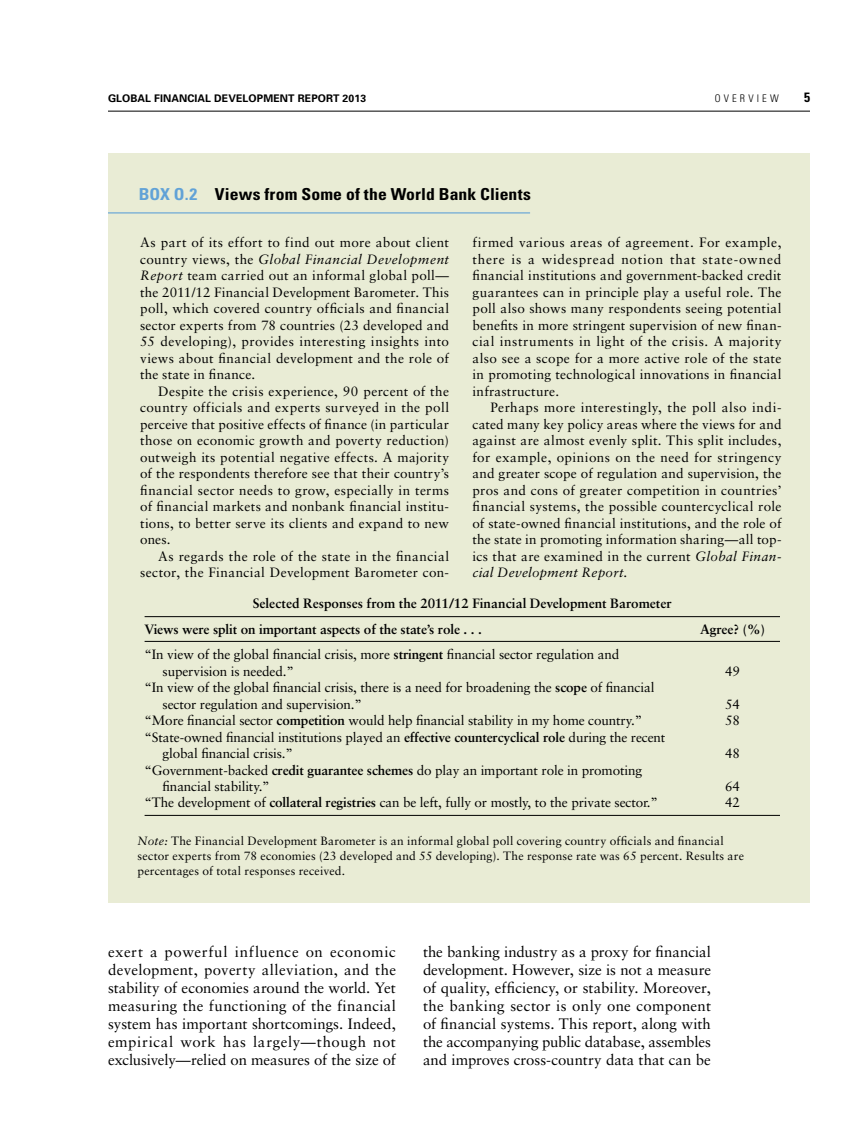
<style>
.page{position:relative;width:864px;height:1134px;background:#fff}
.page>*{position:absolute;margin:0;border:0;box-sizing:border-box;transform-origin:0 0}
.t1{font:700 condensed 16.5px "Univers";letter-spacing:.005em;color:#000;scale:1.07 1}
.t2{font:15px/18px "Sabon";letter-spacing:-.005em;color:#000;text-align:justify}
.t3{font:13.5px/16.5px "Sabon";letter-spacing:-.01em;color:#000;text-align:justify}
.t4{font:700 13.5px/25.5px "Sabon";letter-spacing:-.01em;color:#000}
.t5{font:13.5px/16.5px "Sabon";letter-spacing:.025em;color:#000;text-align:right}
.t6{font:700 condensed 13.5px "Univers";color:#000}
.t7{font:12px/15px "Sabon";letter-spacing:.015em;color:#000}
.t8{font:700 10.5px "Univers";letter-spacing:.01em;color:#000}
.t9{font:300 condensed 10.5px "Univers";letter-spacing:.3em;color:#000}
.s1{color:#61a2d7}
.s2{font-style:italic}
.s3{font-weight:700}
</style>
<div class="page">
<hr style="left:108px;top:111px;width:702px;height:1px;background:#000">
<div style="left:108px;top:153px;width:702px;height:750px;background:#e9ecd5"></div>
<hr style="left:108px;top:212px;width:422px;height:1px;background:#61a2d7">
<hr style="left:145px;top:616px;width:635px;height:1px;background:#000">
<hr style="left:145px;top:641px;width:635px;height:1px;background:#000">
<hr style="left:145px;top:815px;width:635px;height:1px;background:#000">
<p class="t8" style="left:108px;top:91px;width:260px">GLOBAL FINANCIAL DEVELOPMENT REPORT 2013</p>
<p class="t9" style="left:715px;top:92px;width:66px">OVER VIEW</p>
<p class="t6" style="left:804px;top:89px;width:7px">5</p>
<p class="t1" style="left:139px;top:184px;width:368px"><span class="s1">BOX O.2</span> Views from Some of the World Bank Clients</p>
<p class="t3" style="left:140px;top:234px;width:311px">As part of its effort to find out more about client country views, the <span class="s2">Global Financial Development Report</span> team carried out an informal global poll— the 2011/12 Financial Development Barometer. This poll, which covered country officials and financial sector experts from 78 countries (23 developed and 55 developing), provides interesting insights into views about financial development and the role of the state in finance.</p>
<p class="t3" style="left:140px;top:383px;width:311px;text-indent:18px">Despite the crisis experience, 90 percent of the country officials and experts surveyed in the poll perceive that positive effects of finance (in particular those on economic growth and poverty reduction) outweigh its potential negative effects. A majority of the respondents therefore see that their country’s financial sector needs to grow, especially in terms of financial markets and nonbank financial institu&shy;tions, to better serve its clients and expand to new ones.</p>
<p class="t5" style="left:140px;top:548px;width:311px">As regards the role of the state in the financial sector, the Financial Development Barometer con-</p>
<p class="t3" style="left:472px;top:234px;width:311px">firmed various areas of agreement. For example, there is a widespread notion that state-owned financial institutions and government-backed credit guarantees can in principle play a useful role. The poll also shows many respondents seeing potential benefits in more stringent supervision of new finan&shy;cial instruments in light of the crisis. A majority also see a scope for a more active role of the state in promoting technological innovations in financial infrastructure.</p>
<p class="t3" style="left:472px;top:399px;width:311px;text-indent:18px">Perhaps more interestingly, the poll also indi&shy;cated many key policy areas where the views for and against are almost evenly split. This split includes, for example, opinions on the need for stringency and greater scope of regulation and supervision, the pros and cons of greater competition in countries’ financial systems, the possible countercyclical role of state-owned financial institutions, and the role of the state in promoting information sharing—all top&shy;ics that are examined in the current <span class="s2">Global Finan&shy;cial Development Report</span>.</p>
<p class="t4" style="left:145px;top:590px;width:529px;text-indent:108px">Selected Responses from the 2011/12 Financial Development Barometer<br>Views were split on important aspects of the state’s role . . .</p>
<p class="t3" style="left:163px;top:646px;width:458px;text-indent:-18px">“In view of the global financial crisis, more <span class="s3">stringent</span> financial sector regulation and supervision is needed.”</p>
<p class="t3" style="left:163px;top:679px;width:493px;text-indent:-18px">“In view of the global financial crisis, there is a need for broadening the <span class="s3">scope</span> of financial sector regulation and supervision.”</p>
<p class="t4" style="left:700px;top:616px;width:66px">Agree? (%)</p>
<p class="t3" style="left:725px;top:662px;width:16px">49</p>
<p class="t3" style="left:725px;top:695px;width:16px">54</p>
<p class="t3" style="left:145px;top:712px;width:499px">“More financial sector <span class="s3">competition</span> would help financial stability in my home country.”</p>
<p class="t3" style="left:725px;top:712px;width:16px">58</p>
<p class="t3" style="left:163px;top:728px;width:504px;text-indent:-18px">“State-owned financial institutions played an <span class="s3">effective countercyclical role</span> during the recent global financial crisis.”</p>
<p class="t3" style="left:725px;top:745px;width:16px">48</p>
<p class="t3" style="left:163px;top:761px;width:481px;text-indent:-18px">“Government-backed <span class="s3">credit guarantee schemes</span> do play an important role in promoting financial stability.”</p>
<p class="t3" style="left:725px;top:778px;width:16px">64</p>
<p class="t3" style="left:145px;top:794px;width:515px">“The development of <span class="s3">collateral registries</span> can be left, fully or mostly, to the private sector.”</p>
<p class="t3" style="left:725px;top:794px;width:16px">42</p>
<p class="t7" style="left:138px;top:833px;width:608px"><span class="s2">Note:</span> The Financial Development Barometer is an informal global poll covering country officials and financial sector experts from 78 economies (23 developed and 55 developing). The response rate was 65 percent. Results are percentages of total responses received.</p>
<p class="t2" style="left:108px;top:942px;width:290px">exert a powerful influence on economic development, poverty alleviation, and the stability of economies around the world. Yet measuring the functioning of the financial system has important shortcomings. Indeed, empirical work has largely—though not exclusively—relied on measures of the size of</p>
<p class="t2" style="left:423px;top:942px;width:290px">the banking industry as a proxy for financial development. However, size is not a measure of quality, efficiency, or stability. Moreover, the banking sector is only one component of financial systems. This report, along with the accompanying public database, assembles and improves cross-country data that can be</p>
</div>
